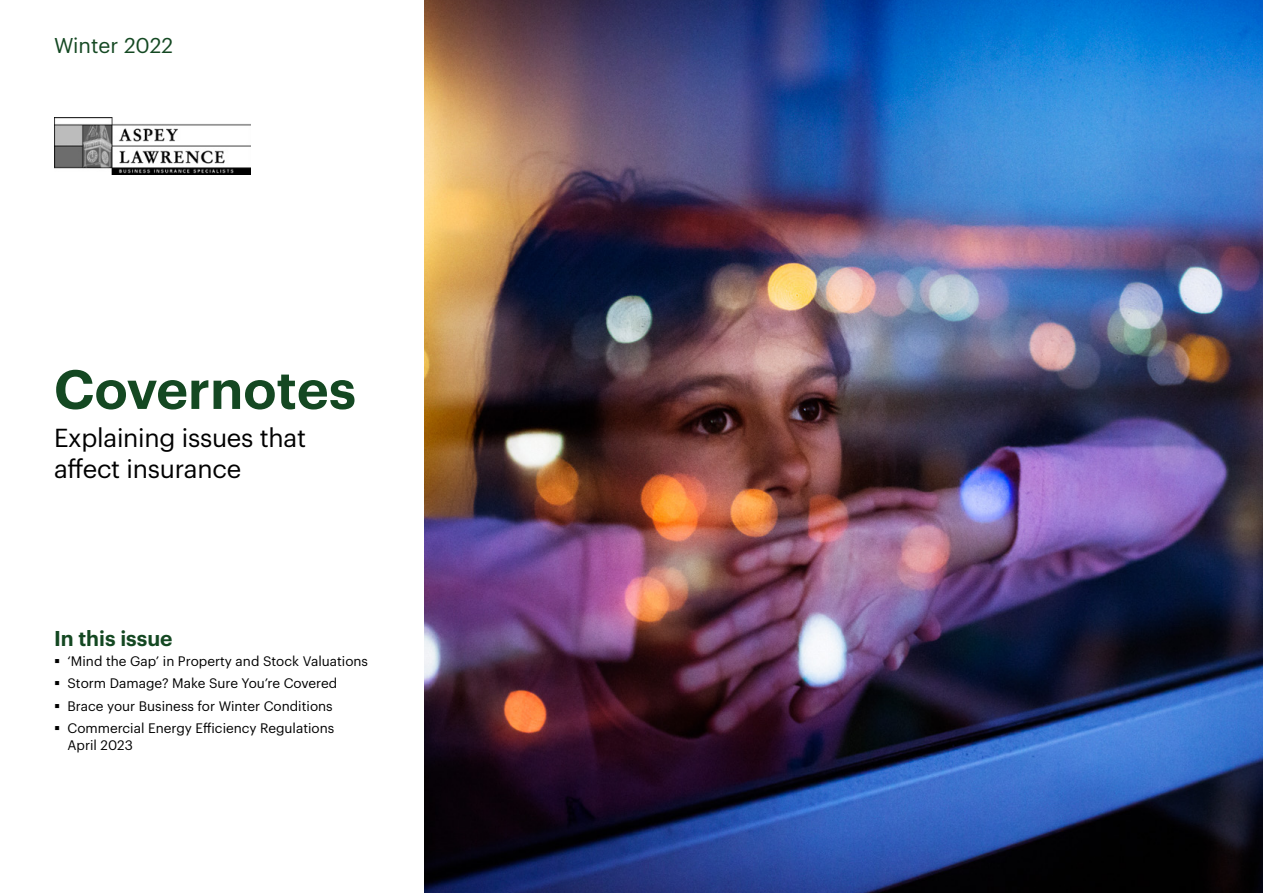
<style>
.page{position:relative;width:1263px;height:893px;background:#fff}
.page>*{position:absolute;margin:0;border:0;box-sizing:border-box;transform-origin:0 0}
.t1{font:600 54px "Graphik";color:#144822}
.t2{font:25.5px/30.6px "Graphik";letter-spacing:-.01em;color:#000}
.t3{font:600 21px "Graphik";color:#144822}
.t4{font:21px "Graphik";color:#144822}
.t5{font:13.5px/22.5px "Graphik";color:#000}
</style>
<div class="page">
<img style="left:425px;top:0;width:838px;height:893px">
<img style="left:54px;top:117px;width:196px;height:57px">
<h3 class="t4" style="left:54px;top:30px;width:121px">Winter 2022</h3>
<h1 class="t1" style="left:54px;top:348px;width:303px">Covernotes</h1>
<h2 class="t2" style="left:54px;top:421px;width:254px">Explaining issues that affect insurance</h2>
<h3 class="t3" style="left:54px;top:623px;width:120px">In this issue</h3>
<p class="t5" style="left:67px;top:649px;width:302px">‘Mind the Gap’ in Property and Stock Valuations Storm Damage? Make Sure You’re Covered Brace your Business for Winter Conditions Commercial Energy Efficiency Regulations</p>
<p class="t5" style="left:67px;top:733px;width:67px">April 2023</p>
</div>
